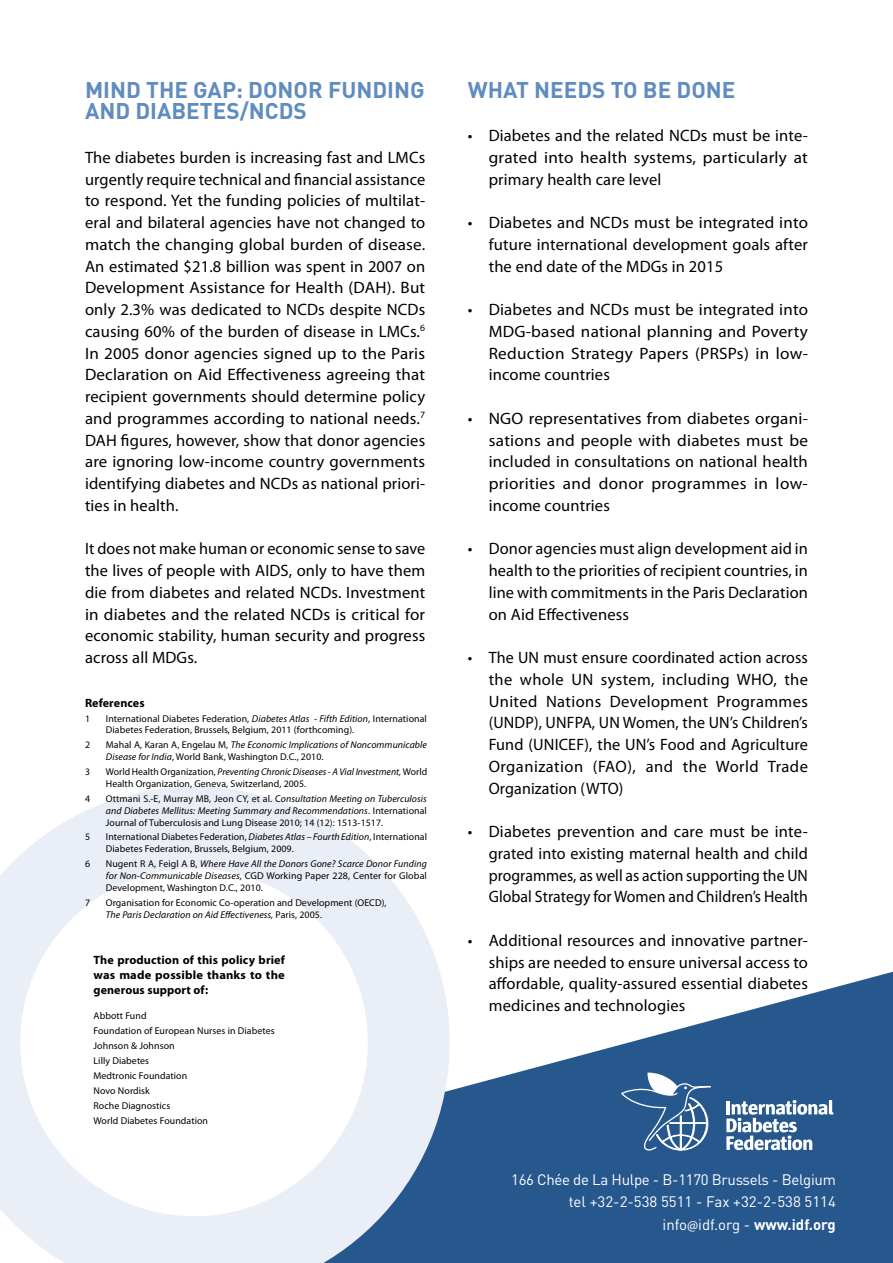
<style>
.page{position:relative;width:893px;height:1263px;background:#fff}
.page>*{position:absolute;margin:0;border:0;box-sizing:border-box;transform-origin:0 0}
.t1{font:700 22.5px/21.8px "DIN";color:#608cbf}
.t2{font:16.5px/21.8px "Myriad Pro";letter-spacing:.01em;color:#000;text-align:justify}
.t3{font:15px/22.5px "DIN";letter-spacing:-.02em;color:#fff;text-align:right}
.t4{font:700 12px/15px "Myriad Pro";letter-spacing:.01em;color:#000;text-align:justify}
.t5{font:9.9px/11.9px "Myriad Pro";letter-spacing:.01em;color:#000}
.t6{font:italic 9.9px/11.9px "Myriad Pro";letter-spacing:.005em;color:#000}
.s1{font-style:italic}
.s2{font-style:normal}
.s3{font-family:"Myriad Pro"}
.s4{font-weight:700}
</style>
<div class="page">
<svg style="left:450px;top:971px;width:443px;height:292px;fill:#27588d"></svg>
<svg style="left:0;top:787px;width:450px;height:476px"></svg>
<svg style="left:374px;top:1091px;width:511px;height:164px;background:#366495"></svg>
<svg style="left:726px;top:1100px;width:107px;height:50px"></svg>
<svg style="left:621px;top:1072px;width:94px;height:83px;background:#4d75a1"></svg>
<h1 class="t1" style="left:85px;top:81px;width:341px">MIND THE GAP: DONOR FUNDING<br>AND DIABETES/NCDS</h1>
<p class="t2" style="left:85px;top:148px;width:342px">The diabetes burden is increasing fast and LMCs urgently require technical and financial assistance to respond. Yet the funding policies of multilat&shy;eral and bilateral agencies have not changed to match the changing global burden of disease.<br>An estimated $21.8 billion was spent in 2007 on Development Assistance for Health (DAH). But only 2.3% was dedicated to NCDs despite NCDs causing 60% of the burden of disease in LMCs.<sup>6<br></sup>In 2005 donor agencies signed up to the Paris Declaration on Aid Effectiveness agreeing that recipient governments should determine policy and programmes according to national needs.<sup>7<br></sup>DAH figures, however, show that donor agencies are ignoring low-income country governments identifying diabetes and NCDs as national priori&shy;ties in health.</p>
<p class="t2" style="left:85px;top:540px;width:342px">It does not make human or economic sense to save the lives of people with AIDS, only to have them die from diabetes and related NCDs. Investment in diabetes and the related NCDs is critical for economic stability, human security and progress across all MDGs.</p>
<p class="t4" style="left:85px;top:696px;width:61px">References</p>
<p class="t5" style="left:85px;top:713px;width:7px">1</p>
<p class="t5" style="left:106px;top:713px;width:323px">International Diabetes Federation, <span class="s1">Diabetes Atlas - Fifth Edition</span>, International<br>Diabetes Federation, Brussels, Belgium, 2011 (forthcoming).</p>
<p class="t5" style="left:85px;top:740px;width:7px">2</p>
<p class="t6" style="left:106px;top:740px;width:323px"><span class="s2">Mahal A, Karan A, Engelau M,</span> The Economic Implications of Noncommunicable<br>Disease for India<span class="s2">, World Bank, Washington D.C., 2010.</span></p>
<p class="t5" style="left:85px;top:767px;width:6px">3</p>
<p class="t5" style="left:106px;top:767px;width:323px">World Health Organization, <span class="s1">Preventing Chronic Diseases - A Vial Investment,</span> World<br>Health Organization, Geneva, Switzerland, 2005.</p>
<p class="t5" style="left:85px;top:794px;width:7px">4</p>
<p class="t5" style="left:106px;top:794px;width:323px;text-align:justify">Ottmani S.-E, Murray MB, Jeon CY, et al. C<span class="s1">onsultation Meeting on Tuberculosis and Diabetes Mellitus: Meeting Summary and Recommendations</span>. International Journal of Tuberculosis and Lung Disease 2010; 14 (12): 1513-1517.</p>
<p class="t5" style="left:85px;top:832px;width:7px">5</p>
<p class="t5" style="left:106px;top:832px;width:323px">International Diabetes Federation, <span class="s1">Diabetes Atlas – Fourth Edition</span>, International<br>Diabetes Federation, Brussels, Belgium, 2009.</p>
<p class="t5" style="left:85px;top:859px;width:7px">6</p>
<p class="t5" style="left:106px;top:859px;width:323px;text-align:justify">Nugent R A, Feigl A B, <span class="s1">Where Have All the Donors Gone? Scarce Donor Funding for Non-Communicable Diseases</span>, CGD Working Paper 228, Center for Global Development, Washington D.C., 2010.</p>
<p class="t5" style="left:85px;top:898px;width:7px">7</p>
<p class="t5" style="left:106px;top:898px;width:282px">Organisation for Economic Co-operation and Development (OECD),<br><span class="s1">The Paris Declaration on Aid Effectiveness,</span> Paris, 2005.</p>
<p class="t4" style="left:94px;top:954px;width:193px">The production of this policy brief was made possible thanks to the generous support of:</p>
<p class="t5" style="left:94px;top:1009px;width:183px;line-height:15px">Abbott Fund<br>Foundation of European Nurses in Diabetes<br>Johnson &amp; Johnson<br>Lilly Diabetes<br>Medtronic Foundation<br>Novo Nordisk<br>Roche Diagnostics<br>World Diabetes Foundation</p>
<h1 class="t1" style="left:468px;top:81px;width:269px">WHAT NEEDS TO BE DONE</h1>
<p class="t2" style="left:489px;top:126px;width:321px;text-indent:-21px">• Diabetes and the related NCDs must be inte&shy;grated into health systems, particularly at primary health care level</p>
<p class="t2" style="left:489px;top:213px;width:321px;text-indent:-21px">• Diabetes and NCDs must be integrated into future international development goals after the end date of the MDGs in 2015</p>
<p class="t2" style="left:489px;top:300px;width:321px;text-indent:-21px">• Diabetes and NCDs must be integrated into MDG-based national planning and Poverty Reduction Strategy Papers (PRSPs) in low&shy;income countries</p>
<p class="t2" style="left:489px;top:409px;width:321px;text-indent:-21px">• NGO representatives from diabetes organi&shy;sations and people with diabetes must be included in consultations on national health priorities and donor programmes in low&shy;income countries</p>
<p class="t2" style="left:489px;top:540px;width:321px;text-indent:-21px">• Donor agencies must align development aid in health to the priorities of recipient countries, in line with commitments in the Paris Declaration on Aid Effectiveness</p>
<p class="t2" style="left:489px;top:648px;width:321px;text-indent:-21px">• The UN must ensure coordinated action across the whole UN system, including WHO, the United Nations Development Programmes (UNDP), UNFPA, UN Women, the UN’s Children’s Fund (UNICEF), the UN’s Food and Agriculture Organization (FAO), and the World Trade Organization (WTO)</p>
<p class="t2" style="left:489px;top:822px;width:321px;text-indent:-21px">• Diabetes prevention and care must be inte&shy;grated into existing maternal health and child programmes, as well as action supporting the UN Global Strategy for Women and Children’s Health</p>
<p class="t2" style="left:489px;top:931px;width:321px;text-indent:-21px">• Additional resources and innovative partner&shy;ships are needed to ensure universal access to affordable, quality-assured essential diabetes medicines and technologies</p>
<p class="t3" style="left:511px;top:1170px;width:326px">166 Chée de La Hulpe - B-1170 Brussels - Belgium tel +32-2-538 5511 - Fax +32-2-538 5114 info<span class="s3">@</span>idf.org - <span class="s4">www.idf.org</span></p>
</div>
